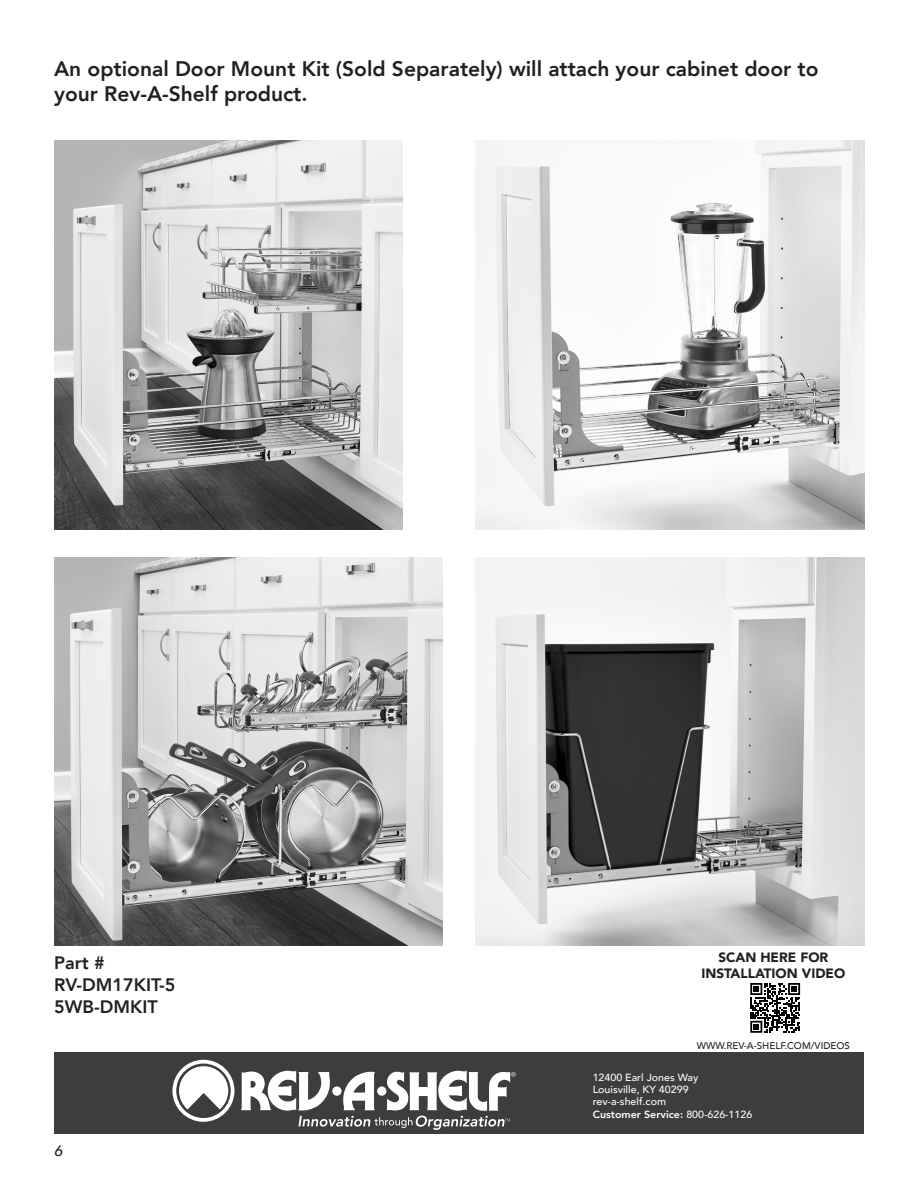
<style>
.page{position:relative;width:918px;height:1188px;background:#fff}
.page>*{position:absolute;margin:0;border:0;box-sizing:border-box;transform-origin:0 0}
.t1{font:800 21px/25.2px "Avenir";color:#231f20}
.t2{font:800 18px "Avenir";color:#231f20}
.t3{font:italic 500 15px "Avenir";color:#231f20}
.t4{font:900 13.5px/16.2px "Avenir";color:#231f20;text-align:center}
.t5{font:500 10.35px/12.5px "Avenir";color:#fff}
.t6{font:500 9.75px "Avenir";color:#231f20}
.s1{font-weight:800}
</style>
<div class="page">
<div style="left:54px;top:1052px;width:810px;height:82px;background:#3d3d3e"></div>
<svg style="left:172px;top:1060px;width:62px;height:62px"></svg>
<svg style="left:241px;top:1070px;width:275px;height:60px"></svg>
<img style="left:54px;top:141px;width:348px;height:388px">
<img style="left:54px;top:557px;width:389px;height:389px">
<img style="left:475px;top:141px;width:389px;height:388px">
<img style="left:475px;top:557px;width:389px;height:389px">
<svg style="left:750px;top:983px;width:50px;height:50px"></svg>
<p class="t1" style="left:54px;top:56px;width:766px">An optional Door Mount Kit (Sold Separately) will attach your cabinet door to your Rev-A-Shelf product.</p>
<p class="t2" style="left:54px;top:949px;width:52px">Part #</p>
<p class="t2" style="left:54px;top:971px;width:123px">RV-DM17KIT-5</p>
<p class="t2" style="left:54px;top:992px;width:105px">5WB-DMKIT</p>
<p class="t3" style="left:54px;top:1142px;width:10px">6</p>
<p class="t4" style="left:701px;top:948px;width:145px">SCAN HERE FOR<br>INSTALLATION VIDEO</p>
<p class="t6" style="left:697px;top:1037px;width:155px">WWW.REV-A-SHELF.COM/VIDEOS</p>
<p class="t5" style="left:593px;top:1070px;width:161px">12400 Earl Jones Way<br>Louisville, KY 40299 rev-a-shelf.com<br><span class="s1">Customer Service:</span> 800-626-1126</p>
</div>
